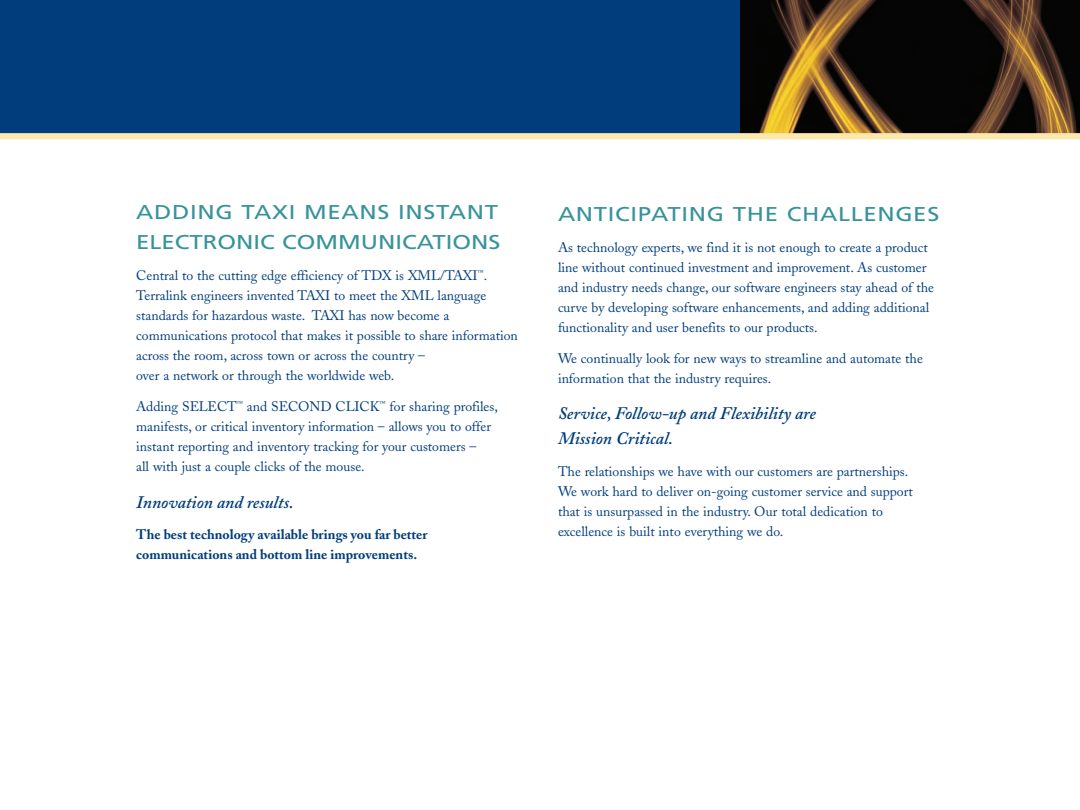
<style>
.page{position:relative;width:1080px;height:810px;background:#fff}
.page>*{position:absolute;margin:0;border:0;box-sizing:border-box;transform-origin:0 0}
.t1{font:20px/30px "Frutiger";color:#37939b;scale:1.2 1}
.t2{font:20px "Frutiger";letter-spacing:.03em;color:#37939b;scale:1.2 1}
.t3{font:italic 600 17.5px/25px "Adobe Caslon";color:#013d7d}
.t4{font:13.75px/20px "Adobe Caslon";color:#013d7d}
.t5{font:700 13.75px/20px "Adobe Caslon";color:#013d7d}
</style>
<div class="page">
<div style="left:0;top:0;width:1080px;height:135px;background:#013d7d"></div>
<img style="left:740px;top:0;width:340px;height:133px">
<div style="left:0;top:133px;width:1080px;height:6px;background:#fce7ad"></div>
<h1 class="t1" style="left:136px;top:198px;width:305px">ADDING TAXI MEANS INSTANT<br>ELECTRONIC COMMUNICATIONS</h1>
<p class="t4" style="left:136px;top:267px;width:383px">Central to the cutting edge efficiency of TDX is XML/TAXI<sup>™</sup>.<br>Terralink engineers invented TAXI to meet the XML language standards for hazardous waste. TAXI has now become a communications protocol that makes it possible to share information across the room, across town or across the country –<br>over a network or through the worldwide web.</p>
<p class="t4" style="left:136px;top:398px;width:363px">Adding SELECT<sup>™</sup> and SECOND CLICK<sup>™</sup> for sharing profiles, manifests, or critical inventory information – allows you to offer instant reporting and inventory tracking for your customers –<br>all with just a couple clicks of the mouse.</p>
<p class="t3" style="left:136px;top:491px;width:159px">Innovation and results.</p>
<p class="t5" style="left:136px;top:526px;width:293px">The best technology available brings you far better communications and bottom line improvements.</p>
<h1 class="t2" style="left:558px;top:206px;width:319px">ANTICIPATING THE CHALLENGES</h1>
<p class="t4" style="left:558px;top:239px;width:378px">As technology experts, we find it is not enough to create a product line without continued investment and improvement. As customer and industry needs change, our software engineers stay ahead of the curve by developing software enhancements, and adding additional functionality and user benefits to our products.</p>
<p class="t4" style="left:558px;top:350px;width:366px">We continually look for new ways to streamline and automate the information that the industry requires.</p>
<p class="t3" style="left:558px;top:403px;width:260px">Service, Follow-up and Flexibility are<br>Mission Critical.</p>
<p class="t4" style="left:558px;top:463px;width:356px">The relationships we have with our customers are partnerships.<br>We work hard to deliver on-going customer service and support that is unsurpassed in the industry. Our total dedication to excellence is built into everything we do.</p>
</div>
